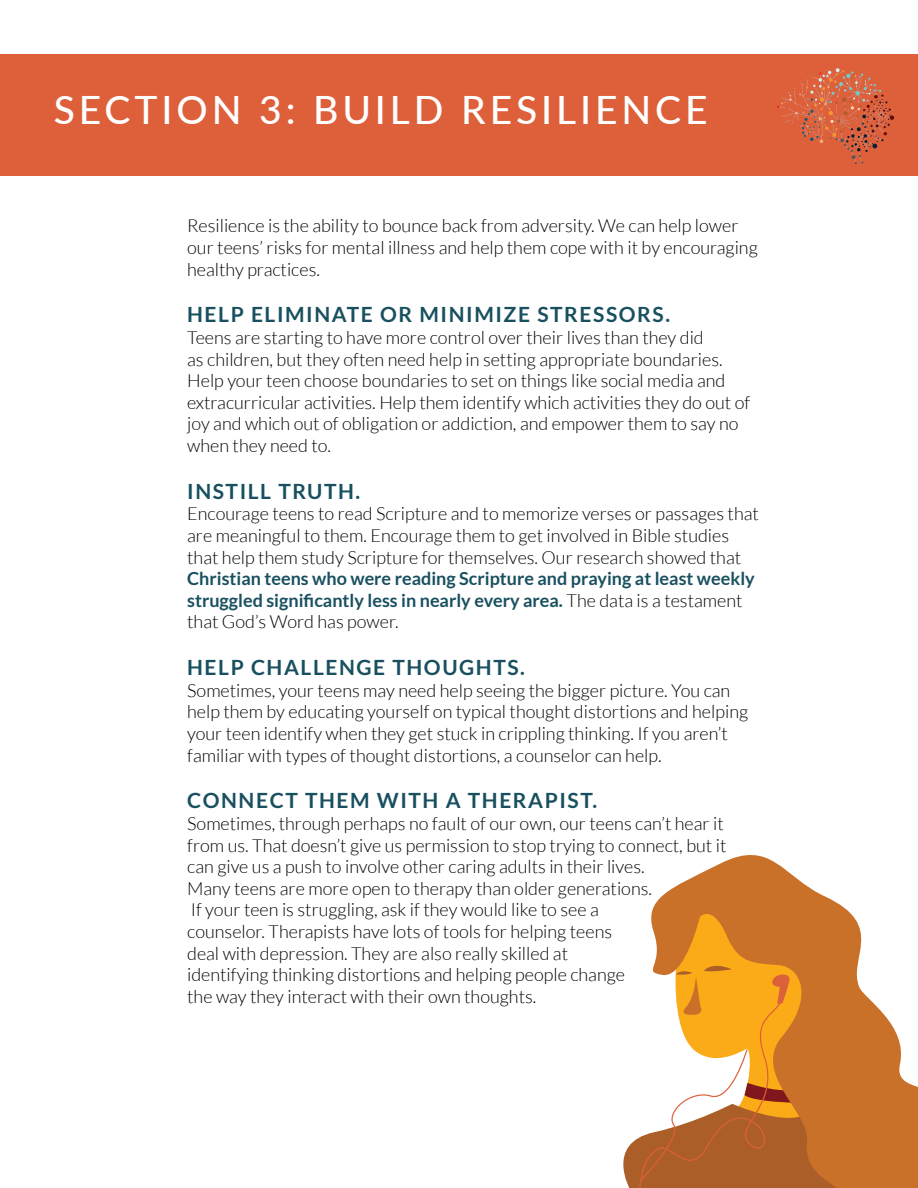
<style>
.page{position:relative;width:918px;height:1188px;background:#fff}
.page>*{position:absolute;margin:0;border:0;box-sizing:border-box;transform-origin:0 0}
.t1{font:500 39px "Lato";letter-spacing:.1em;color:#fff}
.t2{font:700 21px "Lato";letter-spacing:.075em;color:#195060}
.t3{font:300 18px/21.6px "Lato";color:#000}
.t4{font:700 18px/21.6px "Lato";color:#195060}
.s1{font-weight:300;color:#000}
</style>
<div class="page">
<div style="left:0;top:54px;width:918px;height:122px;background:#dd603a"></div>
<svg style="left:651px;top:855px;width:267px;height:333px;fill:#c97029"></svg>
<svg style="left:623px;top:961px;width:238px;height:227px"></svg>
<svg style="left:777px;top:68px;width:117px;height:96px"></svg>
<h1 class="t1" style="left:54px;top:82px;width:655px">SECTION 3: BUILD RESILIENCE</h1>
<p class="t3" style="left:187px;top:215px;width:572px">Resilience is the ability to bounce back from adversity. We can help lower our teens’ risks for mental illness and help them cope with it by encouraging healthy practices.</p>
<p class="t2" style="left:187px;top:303px;width:484px">HELP ELIMINATE OR MINIMIZE STRESSORS.</p>
<p class="t3" style="left:187px;top:327px;width:565px">Teens are starting to have more control over their lives than they did<br>as children, but they often need help in setting appropriate boundaries.<br>Help your teen choose boundaries to set on things like social media and extracurricular activities. Help them identify which activities they do out of joy and which out of obligation or addiction, and empower them to say no when they need to.</p>
<p class="t2" style="left:187px;top:479px;width:175px">INSTILL TRUTH.</p>
<p class="t3" style="left:187px;top:503px;width:573px">Encourage teens to read Scripture and to memorize verses or passages that are meaningful to them. Encourage them to get involved in Bible studies that help them study Scripture for themselves. Our research showed that</p>
<p class="t4" style="left:187px;top:568px;width:569px">Christian teens who were reading Scripture and praying at least weekly struggled significantly less in nearly every area. <span class="s1">The data is a testament that God’s Word has power.</span></p>
<p class="t2" style="left:187px;top:656px;width:339px">HELP CHALLENGE THOUGHTS.</p>
<p class="t3" style="left:187px;top:680px;width:562px">Sometimes, your teens may need help seeing the bigger picture. You can help them by educating yourself on typical thought distortions and helping your teen identify when they get stuck in crippling thinking. If you aren’t familiar with types of thought distortions, a counselor can help.</p>
<p class="t2" style="left:187px;top:789px;width:412px">CONNECT THEM WITH A THERAPIST.</p>
<p class="t3" style="left:187px;top:813px;width:541px">Sometimes, through perhaps no fault of our own, our teens can’t hear it from us. That doesn’t give us permission to stop trying to connect, but it can give us a push to involve other caring adults in their lives.<br>Many teens are more open to therapy than older generations.<br>If your teen is struggling, ask if they would like to see a<br>counselor. Therapists have lots of tools for helping teens<br>deal with depression. They are also really skilled at<br>identifying thinking distortions and helping people change<br>the way they interact with their own thoughts.</p>
</div>
